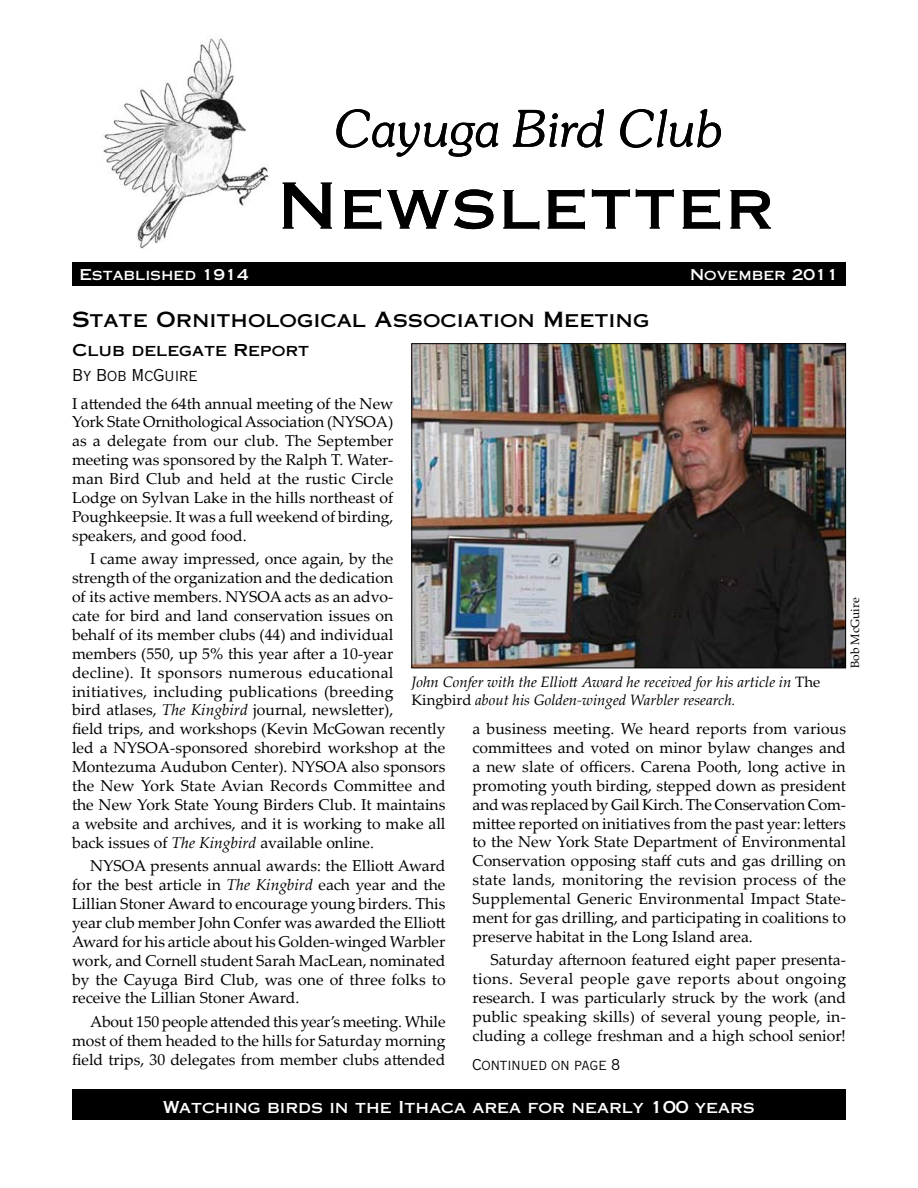
<style>
.page{position:relative;width:918px;height:1188px;background:#fff}
.page>*{position:absolute;margin:0;border:0;box-sizing:border-box;transform-origin:0 0}
.t1{font:63px "Copperplate Thirty One AB";letter-spacing:.03em;color:#000}
.t2{font:italic 300 51px "Souvenir IT Cby BT";color:#000}
.t3{font:21px "Copperplate Thirty One AB";color:#000}
.t4{font:16.5px "Copperplate Thirty One AB";color:#fff}
.t5{font:16.5px "Copperplate Thirty One AB";color:#000}
.t6{font:16.5px "Copperplate Twenty Nine AB";color:#000}
.t7{font:15.75px/18.9px "Palatino Linotype";color:#000;text-align:justify}
.t8{font:italic 15px/18px "Palatino Linotype";color:#000}
.t9{font:15px "Copperplate Thirty One AB";color:#fff}
.t10{font:15px "Copperplate Twenty Nine AB";color:#000}
.t11{font:12px "Palatino Linotype";color:#000}
.s1{font-style:italic}
.s2{font-style:normal}
</style>
<div class="page">
<img style="left:103px;top:38px;width:166px;height:211px">
<div style="left:72px;top:1089px;width:774px;height:27px;background:#000"></div>
<div style="left:72px;top:1094px;width:774px;height:26px;background:#000"></div>
<div style="left:72px;top:262px;width:774px;height:24px;background:#000"></div>
<img style="left:413px;top:345px;width:431px;height:321px">
<div style="left:411px;top:343px;width:435px;height:325px;border:1px solid #000"></div>
<h2 class="t2" style="left:334px;top:97px;width:390px">Cayuga Bird Club</h2>
<h1 class="t1" style="left:278px;top:168px;width:498px">Newsletter</h1>
<p class="t9" style="left:80px;top:265px;width:171px">Established 1914</p>
<p class="t9" style="left:690px;top:265px;width:150px">November 2011</p>
<h3 class="t3" style="left:72px;top:307px;width:579px">State Ornithological Association Meeting</h3>
<p class="t5" style="left:72px;top:341px;width:239px">Club delegate Report</p>
<p class="t6" style="left:72px;top:365px;width:127px">By Bob McGuire</p>
<p class="t7" style="left:72px;top:393px;width:323px">I attended the 64th annual meeting of the New York State Ornithological Association (NYSOA) as a delegate from our club. The September meeting was sponsored by the Ralph T. Water&shy;man Bird Club and held at the rustic Circle Lodge on Sylvan Lake in the hills northeast of Poughkeepsie. It was a full weekend of birding, speakers, and good food.</p>
<p class="t7" style="left:72px;top:549px;width:375px;text-align:left;text-indent:18px">I came away impressed, once again, by the strength of the organization and the dedication<br>of its active members. NYSOA acts as an advo-<br>cate for bird and land conservation issues on<br>behalf of its member clubs (44) and individual members (550, up 5% this year after a 10-year decline). It sponsors numerous educational initiatives, including publications (breeding<br>bird atlases, <span class="s1">The Kingbird</span> journal, newsletter),<br>field trips, and workshops (Kevin McGowan recently led a NYSOA-sponsored shorebird workshop at the Montezuma Audubon Center). NYSOA also sponsors the New York State Avian Records Committee and the New York State Young Birders Club. It maintains a website and archives, and it is working to make all back issues of <span class="s1">The Kingbird</span> available online.</p>
<p class="t7" style="left:72px;top:856px;width:375px;text-indent:18px">NYSOA presents annual awards: the Elliott Award for the best article in <span class="s1">The Kingbird</span> each year and the Lillian Stoner Award to encourage young birders. This year club member John Confer was awarded the Elliott Award for his article about his Golden-winged Warbler work, and Cornell student Sarah MacLean, nominated by the Cayuga Bird Club, was one of three folks to receive the Lillian Stoner Award.</p>
<p class="t7" style="left:72px;top:1011px;width:375px;text-indent:18px">About 150 people attended this year’s meeting. While most of them headed to the hills for Saturday morning field trips, 30 delegates from member clubs attended</p>
<p class="t11" style="left:847px;top:668px;width:72px;rotate:-90deg">Bob McGuire</p>
<p class="t8" style="left:411px;top:672px;width:410px">John Confer with the Elliott Award he received for his article in <span class="s2">The<br>Kingbird</span> about his Golden-winged Warbler research.</p>
<p class="t7" style="left:472px;top:719px;width:375px">a business meeting. We heard reports from various committees and voted on minor bylaw changes and a new slate of officers. Carena Pooth, long active in promoting youth birding, stepped down as president and was replaced by Gail Kirch. The Conservation Com&shy;mittee reported on initiatives from the past year: letters to the New York State Department of Environmental Conservation opposing staff cuts and gas drilling on state lands, monitoring the revision process of the Supplemental Generic Environmental Impact State&shy;ment for gas drilling, and participating in coalitions to preserve habitat in the Long Island area.</p>
<p class="t7" style="left:472px;top:950px;width:375px;text-indent:18px">Saturday afternoon featured eight paper presenta&shy;tions. Several people gave reports about ongoing research. I was particularly struck by the work (and public speaking skills) of several young people, in&shy;cluding a college freshman and a high school senior!</p>
<p class="t10" style="left:472px;top:1056px;width:149px">Continued on page 8</p>
<p class="t4" style="left:163px;top:1092px;width:593px">Watching birds in the Ithaca area for nearly 100 years</p>
<p class="t4" style="left:163px;top:1097px;width:593px">Watching birds in the Ithaca area for nearly 100 years</p>
</div>
